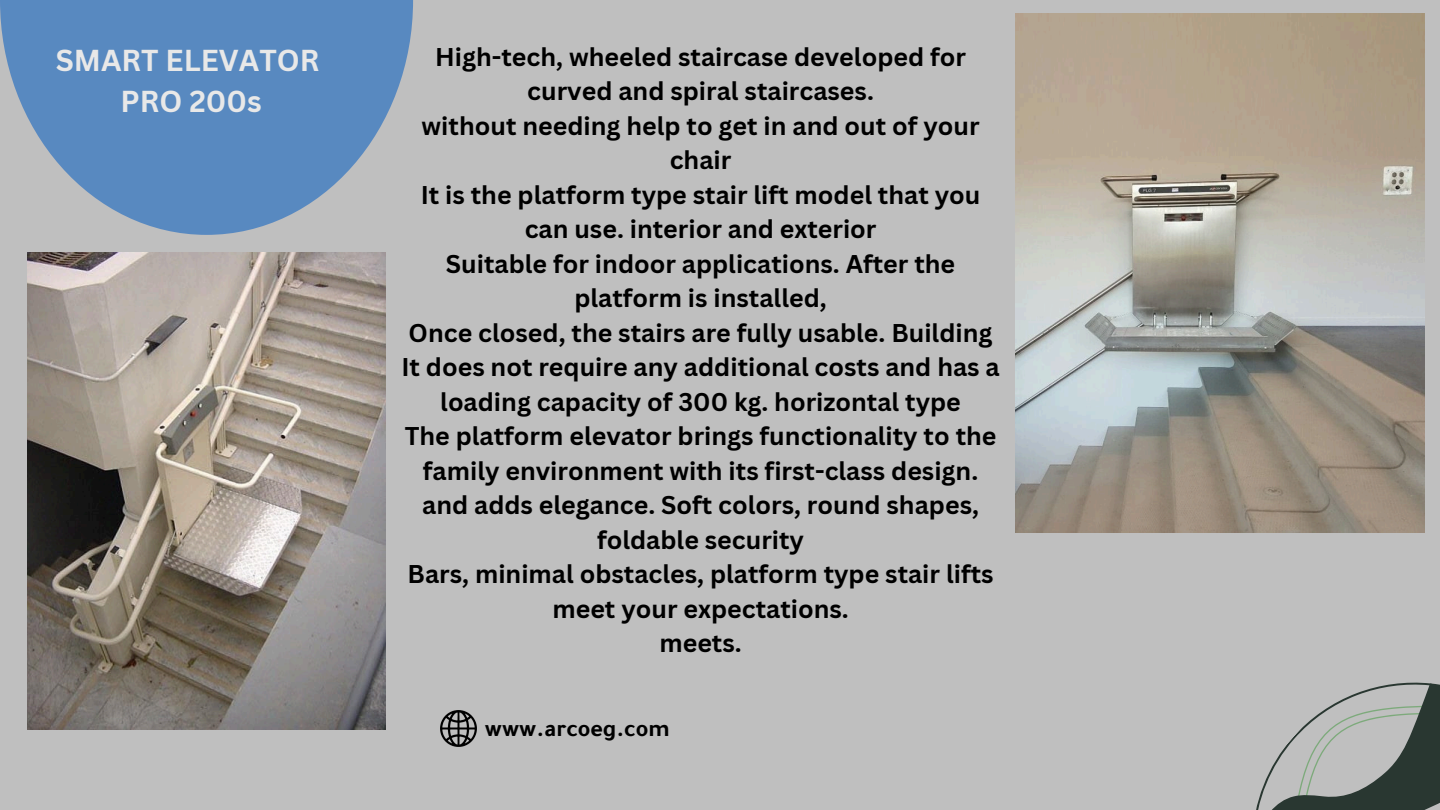
<style>
.page{position:relative;width:1440px;height:810px;background:#bfbfbf}
.page>*{position:absolute;margin:0;border:0;box-sizing:border-box;transform-origin:0 0}
.t1{font:700 29.5px/40.7px "Canva Sans";color:#e8e8e8;text-align:center}
.t2{font:700 25px/34.5px "Canva Sans";color:#000;text-align:center}
.t3{font:700 24px "Tajawal";color:#000}
</style>
<div class="page">
<img style="left:1016px;top:14px;width:409px;height:518px">
<img style="left:28px;top:252px;width:358px;height:477px">
<img style="left:441px;top:711px;width:36px;height:36px">
<svg style="left:0;top:0;width:413px;height:235px;fill:#5889c0"></svg>
<svg style="left:1256px;top:682px;width:184px;height:128px"></svg>
<p class="t1" style="left:56px;top:39px;width:265px">SMART ELEVATOR<br>PRO 200s</p>
<p class="t2" style="left:435px;top:39px;width:532px">High-tech, wheeled staircase developed for curved and spiral staircases.</p>
<p class="t2" style="left:422px;top:108px;width:559px">without needing help to get in and out of your chair</p>
<p class="t2" style="left:421px;top:177px;width:561px">It is the platform type stair lift model that you can use. interior and exterior</p>
<p class="t2" style="left:446px;top:246px;width:511px">Suitable for indoor applications. After the platform is installed,</p>
<p class="t2" style="left:409px;top:315px;width:585px">Once closed, the stairs are fully usable. Building</p>
<p class="t2" style="left:401px;top:349px;width:600px">It does not require any additional costs and has a loading capacity of 300 kg. horizontal type</p>
<p class="t2" style="left:405px;top:418px;width:593px">The platform elevator brings functionality to the family environment with its first-class design.</p>
<p class="t2" style="left:422px;top:487px;width:558px">and adds elegance. Soft colors, round shapes, foldable security</p>
<p class="t2" style="left:408px;top:556px;width:587px">Bars, minimal obstacles, platform type stair lifts meet your expectations.</p>
<p class="t2" style="left:659px;top:625px;width:84px">meets.</p>
<h1 class="t3" style="left:485px;top:721px;width:186px">www.arcoeg.com</h1>
</div>
